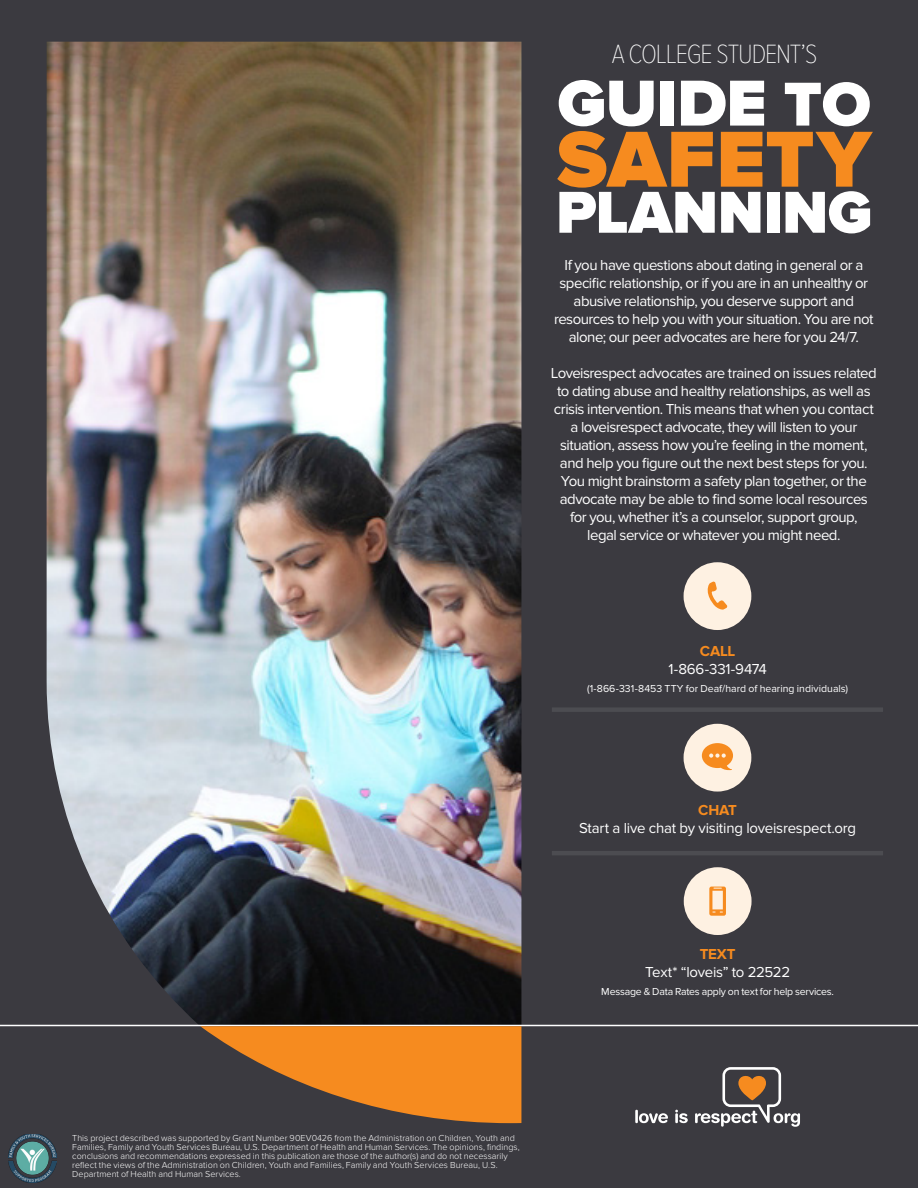
<style>
.page{position:relative;width:918px;height:1188px;background:#3b3a40}
.page>*{position:absolute;margin:0;border:0;box-sizing:border-box;transform-origin:0 0}
.Head_Heavy{font:900 82.2px "Proxima Nova";letter-spacing:.01em;color:#f68b1f}
.Head_Heavy-2{font:900 67.35px "Proxima Nova";letter-spacing:-.005em;color:#fff}
.Head_Heavy-3{font:900 61.35px "Proxima Nova";letter-spacing:-.005em;color:#fff}
.Head_Heavy-4{font:100 27.45px "Proxima Nova Cond";letter-spacing:-.04em;color:#fff}
.Body_styel_J{font:15px/18px "Proxima Nova";letter-spacing:-.035em;color:#fff;text-align:center}
.Body_styel_J-2{font:15px "Proxima Nova";letter-spacing:-.015em;color:#fff}
.Body_styel_J-3{font:15px "Proxima Nova";letter-spacing:-.01em;color:#fff}
.Body_styel_J-4{font:700 15px "Proxima Nova";letter-spacing:-.01em;color:#f68b1f}
.Body_styel_J-5{font:10.5px "Proxima Nova";letter-spacing:-.005em;color:#fff}
.Body_styel_J-6{font:300 9px/9px "Proxima Nova";letter-spacing:.005em;color:#fff}
.s1{font-size:64.2px}
</style>
<div class="page">
<img style="left:47px;top:42px;width:474px;height:983px">
<hr style="left:0;top:1025px;width:918px;height:1px;background:#fff">
<svg style="left:200px;top:1026px;width:321px;height:97px"></svg>
<svg style="left:635px;top:1110px;width:33px;height:13px"></svg>
<svg style="left:675px;top:1110px;width:13px;height:13px"></svg>
<svg style="left:695px;top:1067px;width:105px;height:60px"></svg>
<div style="left:552px;top:707px;width:331px;height:5px;background:#4c4c51"></div>
<hr style="left:552px;top:851px;width:331px;height:4px;background:#4c4c51">
<div style="left:684px;top:867px;width:68px;height:68px;background:#fef1e2;border-radius:50%"></div>
<svg style="left:709px;top:887px;width:17px;height:29px"></svg>
<div style="left:684px;top:562px;width:67px;height:68px;background:#fef1e2;border-radius:50%"></div>
<svg style="left:707px;top:581px;width:21px;height:29px"></svg>
<div style="left:684px;top:724px;width:67px;height:68px;background:#fef1e2;border-radius:50%"></div>
<svg style="left:702px;top:743px;width:31px;height:27px"></svg>
<img style="left:9px;top:1134px;width:48px;height:48px">
<p class="Head_Heavy-4" style="left:612px;top:39px;width:207px">A COLLEGE STUDENT’S</p>
<p class="Head_Heavy-2" style="left:557px;top:64px;width:315px">GUIDE <span class="s1">TO</span></p>
<p class="Head_Heavy" style="left:557px;top:112px;width:316px">SAFETY</p>
<p class="Head_Heavy-3" style="left:556px;top:177px;width:318px">PLANNING</p>
<p class="Body_styel_J" style="left:554px;top:256px;width:321px">If you have questions about dating in general or a specific relationship, or if you are in an unhealthy or abusive relationship, you deserve support and resources to help you with your situation. You are not alone; our peer advocates are here for you 24/7.</p>
<p class="Body_styel_J" style="left:551px;top:364px;width:328px">Loveisrespect advocates are trained on issues related to dating abuse and healthy relationships, as well as crisis intervention. This means that when you contact a loveisrespect advocate, they will listen to your situation, assess how you’re feeling in the moment, and help you figure out the next best steps for you.<br>You might brainstorm a safety plan together, or the advocate may be able to find some local resources for you, whether it’s a counselor, support group,<br>legal service or whatever you might need.</p>
<p class="Body_styel_J-4" style="left:700px;top:642px;width:37px">CALL</p>
<p class="Body_styel_J-3" style="left:668px;top:660px;width:100px">1-866-331-9474</p>
<p class="Body_styel_J-5" style="left:587px;top:682px;width:263px">(1-866-331-8453 TTY for Deaf/hard of hearing individuals)</p>
<p class="Body_styel_J-4" style="left:698px;top:802px;width:40px">CHAT</p>
<p class="Body_styel_J-2" style="left:579px;top:820px;width:279px">Start a live chat by visiting loveisrespect.org</p>
<p class="Body_styel_J-4" style="left:700px;top:945px;width:37px">TEXT</p>
<p class="Body_styel_J" style="left:645px;top:963px;width:147px">Text* “loveis” to 22522</p>
<p class="Body_styel_J-5" style="left:601px;top:985px;width:234px">Message &amp; Data Rates apply on text for help services.</p>
<p class="Body_styel_J-6" style="left:72px;top:1134px;width:449px">This project described was supported by Grant Number 90EV0426 from the Administration on Children, Youth and Families, Family and Youth Services Bureau, U.S. Department of Health and Human Services. The opinions, findings, conclusions and recommendations expressed in this publication are those of the author(s) and do not necessarily reflect the views of the Administration on Children, Youth and Families, Family and Youth Services Bureau, U.S.<br>Department of Health and Human Services.</p>
</div>
